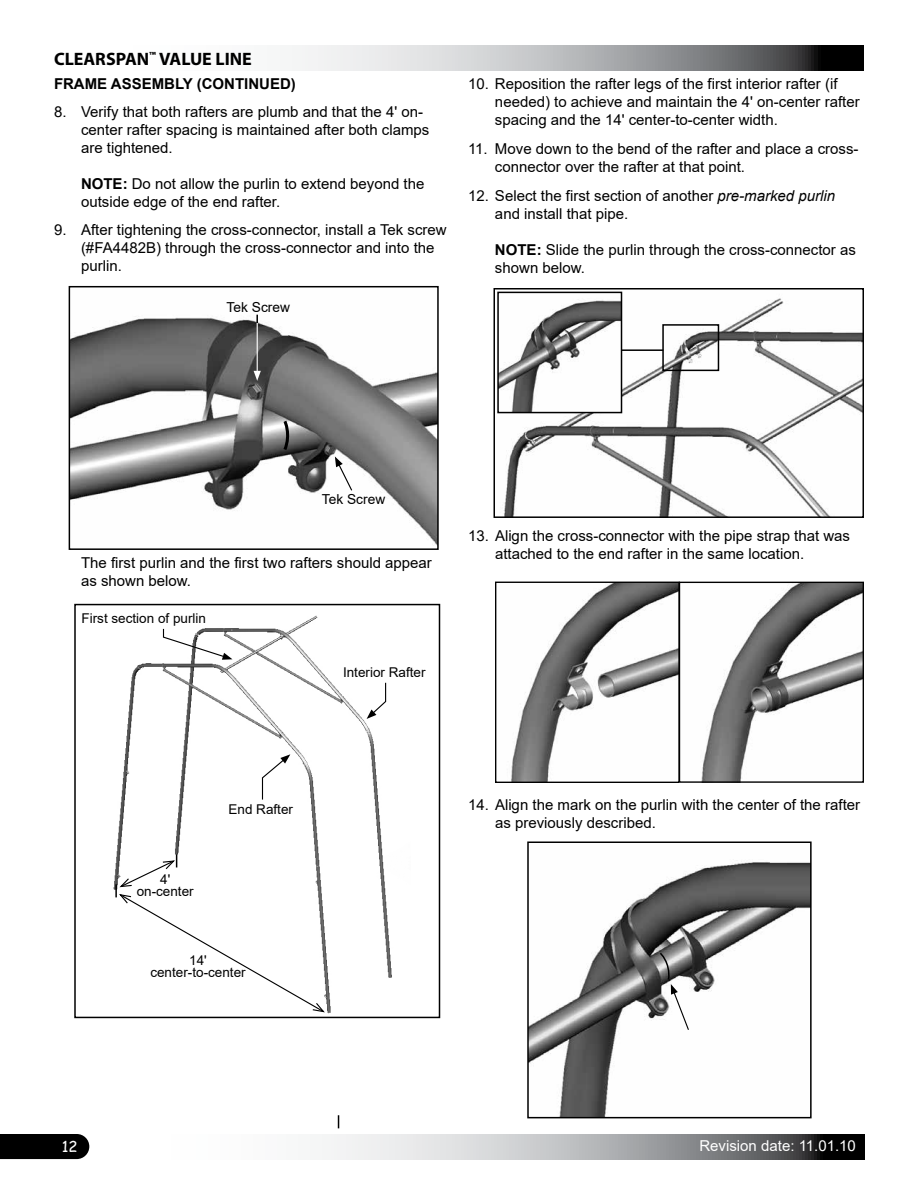
<style>
.page{position:relative;width:918px;height:1188px;background:#fff}
.page>*{position:absolute;margin:0;border:0;box-sizing:border-box;transform-origin:0 0}
.t1{font:700 18px "Myriad Pro";color:#000}
.t2{font:15px/18px "Arial";color:#000}
.t3{font:700 15px "Arial";color:#000}
.t4{font:15px "Arial";color:#fff}
.t5{font:15px "Comic Sans MS";color:#fff}
.t6{font:13.8px "Arial";color:#000}
.t7{font:13.5px/12px "Arial";color:#000;text-align:center}
.s1{font-weight:700}
.s2{font-style:italic}
</style>
<div class="page">
<svg style="left:292px;top:45px;width:572px;height:25px;background:#a1a2a3"></svg>
<div style="left:0;top:1134px;width:89px;height:25px;background:#000"></div>
<svg style="left:322px;top:1134px;width:542px;height:25px;background:#a1a2a3"></svg>
<img style="left:113px;top:615px;width:279px;height:399px">
<div style="left:74px;top:604px;width:366px;height:414px;border:2px solid #000"></div>
<svg style="left:367px;top:682px;width:20px;height:37px"></svg>
<svg style="left:261px;top:754px;width:29px;height:47px"></svg>
<svg style="left:162px;top:628px;width:70px;height:32px"></svg>
<svg style="left:115px;top:854px;width:211px;height:159px"></svg>
<svg style="left:338px;top:1115px;width:1px;height:13px"></svg>
<img style="left:72px;top:314px;width:364px;height:230px">
<div style="left:69px;top:286px;width:370px;height:264px;border:2px solid #000"></div>
<svg style="left:281px;top:418px;width:10px;height:35px"></svg>
<svg style="left:335px;top:456px;width:18px;height:36px"></svg>
<hr style="left:257px;top:323px;width:1px;height:50px;background:#fff">
<svg style="left:254px;top:371px;width:7px;height:10px"></svg>
<svg style="left:256px;top:315px;width:2px;height:8px"></svg>
<img style="left:497px;top:291px;width:364px;height:224px">
<div style="left:494px;top:288px;width:370px;height:230px;border:2px solid #000"></div>
<div style="left:662px;top:324px;width:57px;height:47px;border:2px solid #000"></div>
<img style="left:500px;top:295px;width:119px;height:115px">
<div style="left:497px;top:292px;width:125px;height:121px;border:2px solid #000"></div>
<hr style="left:621px;top:349px;width:42px;height:2px;background:#000">
<img style="left:530px;top:861px;width:279px;height:254px">
<div style="left:527px;top:842px;width:285px;height:276px;border:2px solid #000"></div>
<svg style="left:659px;top:952px;width:31px;height:79px"></svg>
<img style="left:511px;top:584px;width:351px;height:197px">
<div style="left:495px;top:582px;width:185px;height:201px;border:1px solid #000"></div>
<div style="left:679px;top:582px;width:185px;height:201px;border:1px solid #000"></div>
<p class="t1" style="left:54px;top:47px;width:199px">CLEARSPAN<sup>™</sup> VALUE LINE</p>
<p class="t3" style="left:54px;top:74px;width:243px">FRAME ASSEMBLY (CONTINUED)</p>
<p class="t2" style="left:81px;top:102px;width:350px;text-indent:-27px">8. Verify that both rafters are plumb and that the 4' on&shy;center rafter spacing is maintained after both clamps are tightened.</p>
<p class="t2" style="left:81px;top:174px;width:345px"><span class="s1">NOTE:</span> Do not allow the purlin to extend beyond the outside edge of the end rafter.</p>
<p class="t2" style="left:81px;top:221px;width:367px;text-indent:-27px">9. After tightening the cross-connector, install a Tek screw (#FA4482B) through the cross-connector and into the purlin.</p>
<p class="t6" style="left:227px;top:298px;width:65px">Tek Screw</p>
<p class="t2" style="left:495px;top:75px;width:366px;text-indent:-27px">10. Reposition the rafter legs of the first interior rafter (if needed) to achieve and maintain the 4' on-center rafter spacing and the 14' center-to-center width.</p>
<p class="t2" style="left:495px;top:140px;width:365px;text-indent:-27px">11. Move down to the bend of the rafter and place a cross&shy;connector over the rafter at that point.</p>
<p class="t2" style="left:495px;top:187px;width:342px;text-indent:-27px">12. Select the first section of another <span class="s2">pre-marked purlin </span>and install that pipe.</p>
<p class="t2" style="left:495px;top:241px;width:362px"><span class="s1">NOTE:</span> Slide the purlin through the cross-connector as shown below.</p>
<p class="t6" style="left:322px;top:490px;width:65px">Tek Screw</p>
<p class="t2" style="left:81px;top:554px;width:352px">The first purlin and the first two rafters should appear as shown below.</p>
<p class="t7" style="left:82px;top:612px;width:126px">First section of purlin</p>
<p class="t7" style="left:343px;top:666px;width:84px">Interior Rafter</p>
<p class="t2" style="left:495px;top:527px;width:357px;text-indent:-27px">13. Align the cross-connector with the pipe strap that was attached to the end rafter in the same location.</p>
<p class="t7" style="left:137px;top:873px;width:59px">4' on-center</p>
<p class="t7" style="left:229px;top:803px;width:66px">End Rafter</p>
<p class="t7" style="left:150px;top:954px;width:97px">14' center-to-center</p>
<p class="t2" style="left:495px;top:796px;width:367px;text-indent:-27px">14. Align the mark on the purlin with the center of the rafter as previously described.</p>
<p class="t5" style="left:62px;top:1135px;width:17px">12</p>
<p class="t4" style="left:699px;top:1135px;width:158px">Revision date: 11.01.10</p>
</div>
